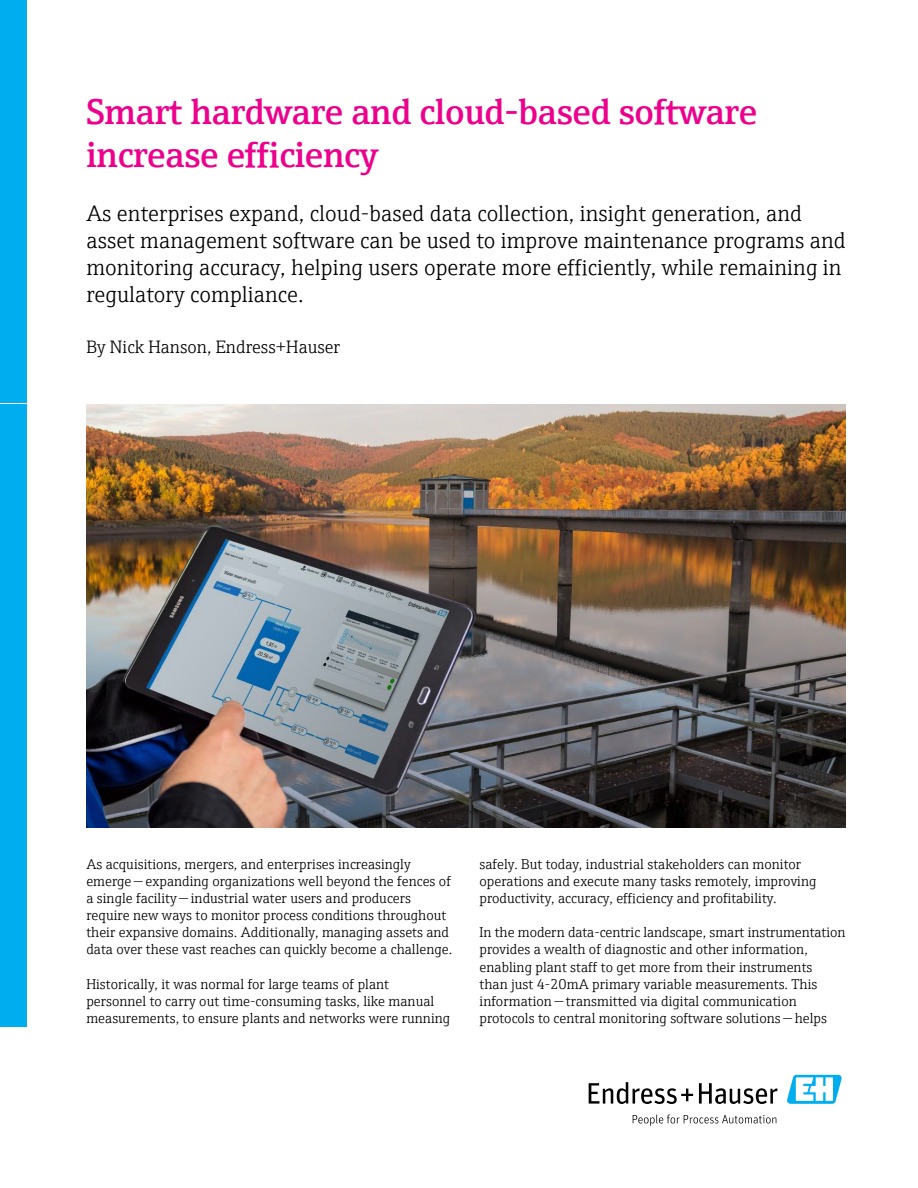
<style>
.page{position:relative;width:918px;height:1188px;background:#fff}
.page>*{position:absolute;margin:0;border:0;box-sizing:border-box;transform-origin:0 0}
.t1{font:600 36px/43.2px "E+H Serif";letter-spacing:-.01em;color:#ec008c}
.t2{font:300 22.5px/27px "E+H Serif";color:#000}
.t3{font:300 18px "E+H Serif";color:#000}
.t4{font:300 14.25px/17.1px "E+H Serif";color:#000}
</style>
<div class="page">
<div style="left:0;top:0;width:26px;height:403px;background:#00aeef"></div>
<div style="left:0;top:405px;width:26px;height:622px;background:#00aeef"></div>
<img style="left:86px;top:405px;width:760px;height:422px">
<svg style="left:589px;top:1082px;width:104px;height:22px"></svg>
<svg style="left:699px;top:1083px;width:79px;height:21px"></svg>
<svg style="left:633px;top:1115px;width:143px;height:11px"></svg>
<svg style="left:787px;top:1075px;width:55px;height:29px"></svg>
<h1 class="t1" style="left:86px;top:87px;width:672px">Smart hardware and cloud-based software increase efficiency</h1>
<p class="t2" style="left:86px;top:199px;width:761px">As enterprises expand, cloud-based data collection, insight generation, and asset management software can be used to improve maintenance programs and monitoring accuracy, helping users operate more efficiently, while remaining in regulatory compliance.</p>
<p class="t3" style="left:86px;top:334px;width:255px">By Nick Hanson, Endress+Hauser</p>
<p class="t4" style="left:86px;top:855px;width:367px">As acquisitions, mergers, and enterprises increasingly emerge — expanding organizations well beyond the fences of a single facility — industrial water users and producers require new ways to monitor process conditions throughout their expansive domains. Additionally, managing assets and data over these vast reaches can quickly become a challenge.</p>
<p class="t4" style="left:86px;top:974px;width:365px">Historically, it was normal for large teams of plant personnel to carry out time-consuming tasks, like manual measurements, to ensure plants and networks were running</p>
<p class="t4" style="left:480px;top:855px;width:338px">safely. But today, industrial stakeholders can monitor operations and execute many tasks remotely, improving productivity, accuracy, efficiency and profitability.</p>
<p class="t4" style="left:480px;top:923px;width:367px">In the modern data-centric landscape, smart instrumentation provides a wealth of diagnostic and other information, enabling plant staff to get more from their instruments<br>than just 4-20mA primary variable measurements. This information — transmitted via digital communication protocols to central monitoring software solutions — helps</p>
</div>
